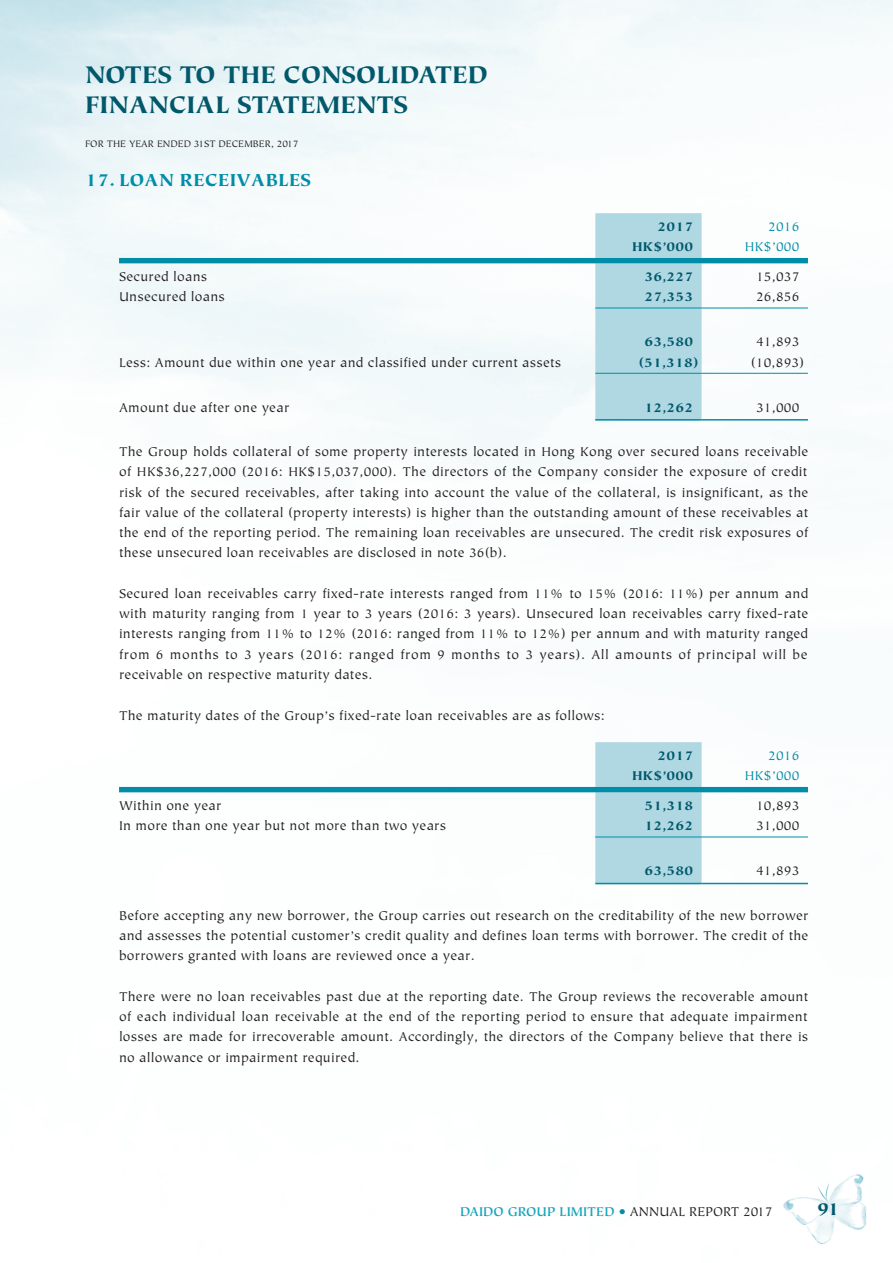
<style>
.page{position:relative;width:893px;height:1263px;background:#fff}
.page>*{position:absolute;margin:0;border:0;box-sizing:border-box;transform-origin:0 0}
.t1{font:900 27px/30px "Tiepolo Std";color:#00586a}
._01_H1{font:900 19.5px "Tiepolo Std";letter-spacing:.015em;color:#008da8}
.t2{font:900 19.5px "Tiepolo Std";color:#00586a}
._00_txt{font:14.25px/20.2px "Tiepolo Std";letter-spacing:.015em;color:#231f20;text-align:justify}
._50_Table_txt{font:14.25px "Tiepolo Std";letter-spacing:.015em;color:#231f20}
._50_Table_txt-2{font:900 14.25px "Tiepolo Std";letter-spacing:.015em;color:#00586a}
.t3{font:700 14.25px "Tiepolo Std";color:#1aa5bc}
._50_Table_txt-3{font:14.25px "Tiepolo Std";letter-spacing:.015em;color:#008da8}
.t4{font:10.5px "Tiepolo Std";color:#231f20}
.s1{font-weight:400;color:#008da8}
.s2{font-weight:400;color:#231f20}
</style>
<div class="page">
<img style="left:0;top:0;width:893px;height:1224px">
<img style="left:784px;top:1167px;width:82px;height:78px">
<svg style="left:119px;top:213px;width:689px;height:207px"></svg>
<hr style="left:595px;top:308px;width:107px;height:1px;background:#008da8">
<hr style="left:702px;top:308px;width:106px;height:1px;background:#008da8">
<hr style="left:595px;top:373px;width:107px;height:1px;background:#008da8">
<hr style="left:702px;top:373px;width:106px;height:1px;background:#008da8">
<hr style="left:595px;top:419px;width:107px;height:1px;background:#008da8">
<hr style="left:702px;top:419px;width:106px;height:1px;background:#008da8">
<svg style="left:119px;top:742px;width:689px;height:142px"></svg>
<hr style="left:595px;top:836px;width:107px;height:1px;background:#008da8">
<hr style="left:702px;top:836px;width:106px;height:1px;background:#008da8">
<hr style="left:595px;top:883px;width:107px;height:1px;background:#008da8">
<hr style="left:702px;top:883px;width:106px;height:1px;background:#008da8">
<h1 class="t1" style="left:85px;top:60px;width:404px">NOTES TO THE CONSOLIDATED<br>FINANCIAL STATEMENTS</h1>
<p class="t4" style="left:85px;top:138px;width:215px">FOR THE YEAR ENDED 31ST DECEMBER, 2017</p>
<p class="_01_H1" style="left:85px;top:169px;width:228px">17. LOAN RECEIVABLES</p>
<p class="_50_Table_txt-2" style="left:658px;top:219px;width:37px">2017</p>
<p class="_50_Table_txt-3" style="left:768px;top:219px;width:33px">2016</p>
<p class="_50_Table_txt-2" style="left:632px;top:239px;width:63px">HK$’000</p>
<p class="_50_Table_txt-3" style="left:745px;top:239px;width:56px">HK$’000</p>
<p class="_50_Table_txt" style="left:119px;top:269px;width:90px">Secured loans</p>
<p class="_50_Table_txt-2" style="left:644px;top:269px;width:50px">36,227</p>
<p class="_50_Table_txt" style="left:756px;top:269px;width:45px">15,037</p>
<p class="_50_Table_txt" style="left:119px;top:289px;width:107px">Unsecured loans</p>
<p class="_50_Table_txt-2" style="left:644px;top:289px;width:50px">27,353</p>
<p class="_50_Table_txt" style="left:756px;top:289px;width:45px">26,856</p>
<p class="_50_Table_txt-2" style="left:644px;top:334px;width:50px">63,580</p>
<p class="_50_Table_txt" style="left:756px;top:334px;width:45px">41,893</p>
<p class="_50_Table_txt" style="left:119px;top:355px;width:444px">Less: Amount due within one year and classified under current assets</p>
<p class="_50_Table_txt-2" style="left:639px;top:354px;width:61px">(51,318)</p>
<p class="_50_Table_txt" style="left:751px;top:355px;width:55px">(10,893)</p>
<p class="_50_Table_txt" style="left:119px;top:400px;width:172px">Amount due after one year</p>
<p class="_50_Table_txt-2" style="left:644px;top:399px;width:50px">12,262</p>
<p class="_50_Table_txt" style="left:756px;top:400px;width:45px">31,000</p>
<p class="_00_txt" style="left:119px;top:442px;width:691px">The Group holds collateral of some property interests located in Hong Kong over secured loans receivable of HK$36,227,000 (2016: HK$15,037,000). The directors of the Company consider the exposure of credit risk of the secured receivables, after taking into account the value of the collateral, is insignificant, as the fair value of the collateral (property interests) is higher than the outstanding amount of these receivables at the end of the reporting period. The remaining loan receivables are unsecured. The credit risk exposures of these unsecured loan receivables are disclosed in note 36(b).</p>
<p class="_00_txt" style="left:119px;top:584px;width:691px">Secured loan receivables carry fixed-rate interests ranged from 11% to 15% (2016: 11%) per annum and with maturity ranging from 1 year to 3 years (2016: 3 years). Unsecured loan receivables carry fixed-rate interests ranging from 11% to 12% (2016: ranged from 11% to 12%) per annum and with maturity ranged from 6 months to 3 years (2016: ranged from 9 months to 3 years). All amounts of principal will be receivable on respective maturity dates.</p>
<p class="_00_txt" style="left:119px;top:705px;width:487px">The maturity dates of the Group’s fixed-rate loan receivables are as follows:</p>
<p class="_50_Table_txt-2" style="left:658px;top:748px;width:37px">2017</p>
<p class="_50_Table_txt-3" style="left:768px;top:748px;width:33px">2016</p>
<p class="_50_Table_txt-2" style="left:632px;top:768px;width:63px">HK$’000</p>
<p class="_50_Table_txt-3" style="left:745px;top:768px;width:56px">HK$’000</p>
<p class="_50_Table_txt" style="left:119px;top:798px;width:104px">Within one year</p>
<p class="_50_Table_txt-2" style="left:644px;top:798px;width:50px">51,318</p>
<p class="_50_Table_txt" style="left:756px;top:798px;width:45px">10,893</p>
<p class="_50_Table_txt" style="left:119px;top:818px;width:329px">In more than one year but not more than two years</p>
<p class="_50_Table_txt-2" style="left:644px;top:818px;width:50px">12,262</p>
<p class="_50_Table_txt" style="left:756px;top:818px;width:45px">31,000</p>
<p class="_50_Table_txt-2" style="left:644px;top:863px;width:50px">63,580</p>
<p class="_50_Table_txt" style="left:756px;top:863px;width:45px">41,893</p>
<p class="_00_txt" style="left:119px;top:906px;width:691px">Before accepting any new borrower, the Group carries out research on the creditability of the new borrower and assesses the potential customer’s credit quality and defines loan terms with borrower. The credit of the borrowers granted with loans are reviewed once a year.</p>
<p class="_00_txt" style="left:119px;top:987px;width:691px">There were no loan receivables past due at the reporting date. The Group reviews the recoverable amount of each individual loan receivable at the end of the reporting period to ensure that adequate impairment losses are made for irrecoverable amount. Accordingly, the directors of the Company believe that there is no allowance or impairment required.</p>
<p class="t3" style="left:460px;top:1203px;width:314px">DAIDO GROUP LIMITED <span class="s1">•</span> <span class="s2">ANNUAL REPORT 2017</span></p>
<h2 class="t2" style="left:817px;top:1198px;width:24px">91</h2>
</div>
